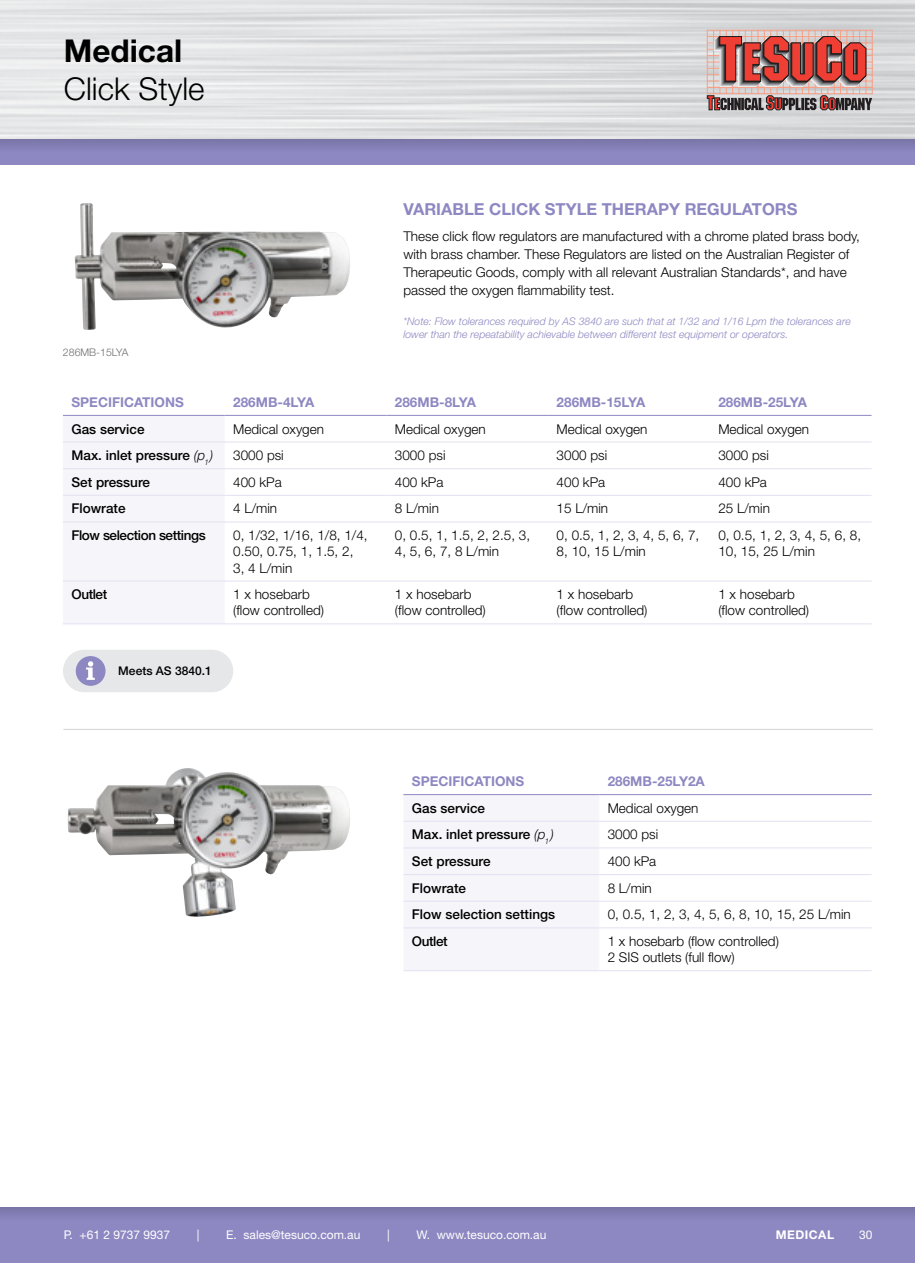
<style>
.page{position:relative;width:915px;height:1263px;background:#fff}
.page>*{position:absolute;margin:0;border:0;box-sizing:border-box;transform-origin:0 0}
.t1{font:300 31.5px "Helvetica Neue LT Std";color:#000}
.t2{font:700 31.5px "Helvetica Neue LT Std";color:#000}
.t3{font:700 16.5px "Helvetica Neue LT Std";color:#8d88c2}
.t4{font:300 13.5px/16.2px "Helvetica Neue LT Std";color:#000}
.t5{font:500 13.5px "Helvetica Neue LT Std";color:#000}
.t6{font:700 13.5px "Helvetica Neue LT Std";color:#8d88c2}
.t7{font:500 13.5px "Helvetica Neue LT Std";letter-spacing:-.03em;color:#000}
.t8{font:12px "Helvetica Neue LT Std";color:#fff}
.t9{font:500 12px "Helvetica Neue LT Std";color:#000}
.t10{font:700 12px "Helvetica Neue LT Std";letter-spacing:.04em;color:#fff}
.t11{font:italic 300 10.5px/12.6px "Helvetica Neue LT Std";color:#8d88c2}
.t12{font:300 10.5px "Helvetica Neue LT Std";color:#6d6e71}
.s1{font-weight:300;font-style:italic}
</style>
<div class="page">
<div style="left:0;top:139px;width:914px;height:26px;background:#8d88c2"></div>
<div style="left:0;top:1208px;width:914px;height:55px;background:#8d88c2"></div>
<div style="left:0;top:139px;width:914px;height:22px;background:linear-gradient(to bottom,#7c78ab,#908bc7)"></div>
<div style="left:0;top:1208px;width:914px;height:8px;background:#7f7baf"></div>
<svg style="left:706px;top:30px;width:166px;height:80px"></svg>
<img style="left:68px;top:768px;width:282px;height:149px">
<div style="left:63px;top:441px;width:162px;height:183px;background:#f6f5fa"></div>
<hr style="left:63px;top:415px;width:162px;height:1px;background:#8d88c2">
<hr style="left:225px;top:415px;width:161px;height:1px;background:#8d88c2">
<hr style="left:386px;top:415px;width:162px;height:1px;background:#8d88c2">
<hr style="left:548px;top:415px;width:161px;height:1px;background:#8d88c2">
<hr style="left:709px;top:415px;width:162px;height:1px;background:#8d88c2">
<hr style="left:63px;top:442px;width:162px;height:1px;background:#e2e1f1">
<hr style="left:225px;top:442px;width:161px;height:1px;background:#e2e1f1">
<hr style="left:386px;top:442px;width:162px;height:1px;background:#e2e1f1">
<hr style="left:548px;top:442px;width:161px;height:1px;background:#e2e1f1">
<hr style="left:709px;top:442px;width:162px;height:1px;background:#e2e1f1">
<hr style="left:63px;top:468px;width:162px;height:1px;background:#e2e1f1">
<hr style="left:225px;top:468px;width:161px;height:1px;background:#e2e1f1">
<hr style="left:386px;top:468px;width:162px;height:1px;background:#e2e1f1">
<hr style="left:548px;top:468px;width:161px;height:1px;background:#e2e1f1">
<hr style="left:709px;top:468px;width:162px;height:1px;background:#e2e1f1">
<hr style="left:63px;top:495px;width:162px;height:1px;background:#e2e1f1">
<hr style="left:225px;top:495px;width:161px;height:1px;background:#e2e1f1">
<hr style="left:386px;top:495px;width:162px;height:1px;background:#e2e1f1">
<hr style="left:548px;top:495px;width:161px;height:1px;background:#e2e1f1">
<hr style="left:709px;top:495px;width:162px;height:1px;background:#e2e1f1">
<hr style="left:63px;top:522px;width:162px;height:1px;background:#e2e1f1">
<hr style="left:225px;top:522px;width:161px;height:1px;background:#e2e1f1">
<hr style="left:386px;top:522px;width:162px;height:1px;background:#e2e1f1">
<hr style="left:548px;top:522px;width:161px;height:1px;background:#e2e1f1">
<hr style="left:709px;top:522px;width:162px;height:1px;background:#e2e1f1">
<hr style="left:63px;top:581px;width:162px;height:1px;background:#e2e1f1">
<hr style="left:225px;top:581px;width:161px;height:1px;background:#e2e1f1">
<hr style="left:386px;top:581px;width:162px;height:1px;background:#e2e1f1">
<hr style="left:548px;top:581px;width:161px;height:1px;background:#e2e1f1">
<hr style="left:709px;top:581px;width:162px;height:1px;background:#e2e1f1">
<hr style="left:63px;top:624px;width:162px;height:1px;background:#e2e1f1">
<hr style="left:225px;top:624px;width:161px;height:1px;background:#e2e1f1">
<hr style="left:386px;top:624px;width:162px;height:1px;background:#e2e1f1">
<hr style="left:548px;top:624px;width:161px;height:1px;background:#e2e1f1">
<hr style="left:709px;top:624px;width:162px;height:1px;background:#e2e1f1">
<img style="left:75px;top:203px;width:275px;height:127px">
<div style="left:403px;top:795px;width:196px;height:134px;background:#f6f5fa"></div>
<hr style="left:403px;top:794px;width:196px;height:1px;background:#8d88c2">
<hr style="left:599px;top:794px;width:272px;height:1px;background:#8d88c2">
<hr style="left:403px;top:821px;width:196px;height:1px;background:#e2e1f1">
<hr style="left:599px;top:821px;width:272px;height:1px;background:#e2e1f1">
<hr style="left:403px;top:848px;width:196px;height:1px;background:#e2e1f1">
<hr style="left:599px;top:848px;width:272px;height:1px;background:#e2e1f1">
<hr style="left:403px;top:874px;width:196px;height:1px;background:#e2e1f1">
<hr style="left:599px;top:874px;width:272px;height:1px;background:#e2e1f1">
<hr style="left:403px;top:901px;width:196px;height:1px;background:#e2e1f1">
<hr style="left:599px;top:901px;width:272px;height:1px;background:#e2e1f1">
<hr style="left:403px;top:927px;width:196px;height:1px;background:#e2e1f1">
<hr style="left:599px;top:927px;width:272px;height:1px;background:#e2e1f1">
<hr style="left:403px;top:970px;width:196px;height:1px;background:#e2e1f1">
<hr style="left:599px;top:970px;width:272px;height:1px;background:#e2e1f1">
<div style="left:63px;top:650px;width:170px;height:42px;background:#e6e7e8;border-radius:21px"></div>
<div style="left:76px;top:656px;width:29px;height:30px;background:#8d88c2;border-radius:50%"></div>
<svg style="left:86px;top:661px;width:9px;height:19px"></svg>
<hr style="left:63px;top:729px;width:809px;height:1px;background:#d1d3d4">
<p class="t2" style="left:64px;top:32px;width:120px">Medical</p>
<p class="t1" style="left:64px;top:70px;width:142px">Click Style</p>
<p class="t12" style="left:63px;top:345px;width:67px">286MB-15LYA</p>
<p class="t3" style="left:403px;top:199px;width:395px">VARIABLE CLICK STYLE THERAPY REGULATORS</p>
<p class="t4" style="left:403px;top:227px;width:458px;line-height:18px">These click flow regulators are manufactured with a chrome plated brass body, with brass chamber. These Regulators are listed on the Australian Register of Therapeutic Goods, comply with all relevant Australian Standards*, and have passed the oxygen flammability test.</p>
<p class="t11" style="left:403px;top:315px;width:449px">*Note: Flow tolerances required by AS 3840 are such that at 1/32 and 1/16 Lpm the tolerances are lower than the repeatability achievable between different test equipment or operators.</p>
<p class="t6" style="left:71px;top:394px;width:114px">SPECIFICATIONS</p>
<p class="t6" style="left:233px;top:394px;width:83px">286MB-4LYA</p>
<p class="t6" style="left:395px;top:394px;width:83px">286MB-8LYA</p>
<p class="t6" style="left:556px;top:394px;width:90px">286MB-15LYA</p>
<p class="t6" style="left:718px;top:394px;width:90px">286MB-25LYA</p>
<p class="t5" style="left:71px;top:421px;width:75px">Gas service</p>
<p class="t4" style="left:233px;top:420px;width:92px">Medical oxygen</p>
<p class="t4" style="left:395px;top:420px;width:92px">Medical oxygen</p>
<p class="t4" style="left:556px;top:420px;width:92px">Medical oxygen</p>
<p class="t4" style="left:718px;top:420px;width:92px">Medical oxygen</p>
<p class="t5" style="left:71px;top:447px;width:143px">Max. inlet pressure <span class="s1">(p</span><sub>1</sub> <span class="s1">)</span></p>
<p class="t4" style="left:233px;top:447px;width:52px">3000 psi</p>
<p class="t4" style="left:395px;top:447px;width:52px">3000 psi</p>
<p class="t4" style="left:556px;top:447px;width:52px">3000 psi</p>
<p class="t4" style="left:718px;top:447px;width:52px">3000 psi</p>
<p class="t5" style="left:71px;top:474px;width:80px">Set pressure</p>
<p class="t4" style="left:233px;top:474px;width:50px">400 kPa</p>
<p class="t4" style="left:395px;top:474px;width:50px">400 kPa</p>
<p class="t4" style="left:556px;top:474px;width:50px">400 kPa</p>
<p class="t4" style="left:718px;top:474px;width:50px">400 kPa</p>
<p class="t5" style="left:71px;top:501px;width:56px">Flowrate</p>
<p class="t4" style="left:233px;top:500px;width:45px">4 L/min</p>
<p class="t4" style="left:395px;top:500px;width:45px">8 L/min</p>
<p class="t4" style="left:556px;top:500px;width:53px">15 L/min</p>
<p class="t4" style="left:718px;top:500px;width:53px">25 L/min</p>
<p class="t7" style="left:71px;top:527px;width:136px">Flow selection settings</p>
<p class="t4" style="left:233px;top:527px;width:136px">0, 1/32, 1/16, 1/8, 1/4,<br>0.50, 0.75, 1, 1.5, 2,<br>3, 4 L/min</p>
<p class="t4" style="left:395px;top:527px;width:137px">0, 0.5, 1, 1.5, 2, 2.5, 3,<br>4, 5, 6, 7, 8 L/min</p>
<p class="t4" style="left:556px;top:527px;width:144px">0, 0.5, 1, 2, 3, 4, 5, 6, 7,<br>8, 10, 15 L/min</p>
<p class="t4" style="left:718px;top:527px;width:144px">0, 0.5, 1, 2, 3, 4, 5, 6, 8,<br>10, 15, 25 L/min</p>
<p class="t5" style="left:71px;top:586px;width:37px">Outlet</p>
<p class="t4" style="left:233px;top:586px;width:92px">1 x hosebarb (flow controlled)</p>
<p class="t4" style="left:395px;top:586px;width:92px">1 x hosebarb (flow controlled)</p>
<p class="t4" style="left:556px;top:586px;width:92px">1 x hosebarb (flow controlled)</p>
<p class="t4" style="left:718px;top:586px;width:92px">1 x hosebarb (flow controlled)</p>
<p class="t9" style="left:118px;top:664px;width:95px">Meets AS 3840.1</p>
<p class="t6" style="left:412px;top:773px;width:114px">SPECIFICATIONS</p>
<p class="t6" style="left:607px;top:773px;width:99px">286MB-25LY2A</p>
<p class="t5" style="left:412px;top:800px;width:75px">Gas service</p>
<p class="t4" style="left:607px;top:799px;width:92px">Medical oxygen</p>
<p class="t5" style="left:412px;top:826px;width:143px">Max. inlet pressure <span class="s1">(p</span><sub>1</sub> <span class="s1">)</span></p>
<p class="t4" style="left:607px;top:826px;width:52px">3000 psi</p>
<p class="t5" style="left:412px;top:853px;width:80px">Set pressure</p>
<p class="t4" style="left:607px;top:853px;width:50px">400 kPa</p>
<p class="t5" style="left:412px;top:880px;width:56px">Flowrate</p>
<p class="t4" style="left:607px;top:879px;width:45px">8 L/min</p>
<p class="t5" style="left:412px;top:906px;width:145px">Flow selection settings</p>
<p class="t4" style="left:607px;top:906px;width:244px">0, 0.5, 1, 2, 3, 4, 5, 6, 8, 10, 15, 25 L/min</p>
<p class="t5" style="left:412px;top:933px;width:37px">Outlet</p>
<p class="t4" style="left:607px;top:933px;width:173px">1 x hosebarb (flow controlled)<br>2 SIS outlets (full flow)</p>
<p class="t8" style="left:64px;top:1227px;width:108px">P. +61 2 9737 9937</p>
<p class="t8" style="left:197px;top:1227px;width:4px">|</p>
<p class="t8" style="left:226px;top:1227px;width:136px">E. sales@tesuco.com.au</p>
<p class="t8" style="left:387px;top:1227px;width:4px">|</p>
<p class="t8" style="left:416px;top:1227px;width:131px">W. www.tesuco.com.au</p>
<p class="t10" style="left:775px;top:1227px;width:60px">MEDICAL</p>
<p class="t8" style="left:858px;top:1227px;width:15px">30</p>
</div>
